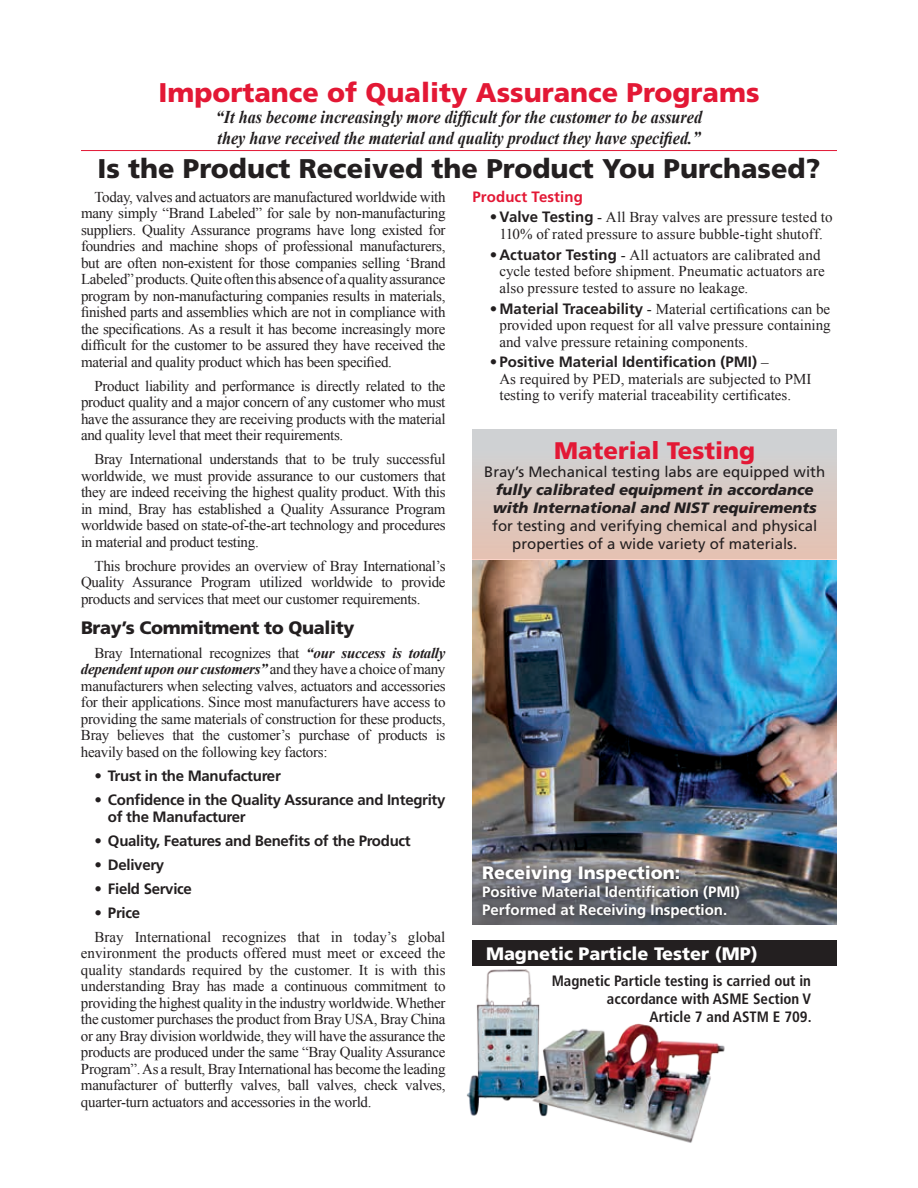
<style>
.page{position:relative;width:918px;height:1188px;background:#fff}
.page>*{position:absolute;margin:0;border:0;box-sizing:border-box;transform-origin:0 0}
.t1{font:900 27px "Frutiger";color:#231f20}
.t2{font:900 27px "Frutiger";color:#e31835}
.t3{font:900 24px "Frutiger";color:#e31835}
.t4{font:italic 700 18px/21px "Times New Roman";color:#231f20;scale:.9 1}
.t5{font:900 18px "Frutiger";color:#fff}
.t6{font:900 18px "Frutiger";letter-spacing:-.02em;color:#231f20}
.t7{font:15px/16.5px "Times New Roman";letter-spacing:-.01em;color:#231f20;text-align:justify}
.t8{font:700 15px/16.5px "Frutiger";letter-spacing:-.02em;color:#231f20}
.t9{font:15px/18px "Frutiger";color:#231f20;text-align:center}
.t10{font:700 condensed 15px/18px "Frutiger";color:#231f20;text-align:right}
.t11{font:italic 900 15px/18px "Frutiger";color:#231f20}
.t12{font:700 15px/18px "Frutiger";color:#fff}
.t13{font:700 15px "Frutiger";color:#231f20}
.t14{font:700 15px "Frutiger";letter-spacing:.005em;color:#e31835}
.s1{font-weight:700;font-style:italic}
.s2{font-family:"Frutiger";font-weight:700}
.s3{font-family:"Times New Roman";font-weight:400}
</style>
<div class="page">
<hr style="left:81px;top:150px;width:756px;height:1px;background:#e31835">
<img style="left:472px;top:559px;width:365px;height:366px">
<svg style="left:476px;top:858px;width:272px;height:67px;background:#626266"></svg>
<div style="left:472px;top:429px;width:365px;height:130px;background:linear-gradient(to bottom,#cdd3d7,#e5c1b1)"></div>
<img style="left:466px;top:969px;width:74px;height:147px">
<img style="left:532px;top:1010px;width:193px;height:133px">
<div style="left:472px;top:940px;width:365px;height:25px;background:#231f20"></div>
<h1 class="t2" style="left:158px;top:76px;width:603px">Importance of Quality Assurance Programs</h1>
<p class="t4" style="left:216px;top:106px;width:542px">“It has become increasingly more difficult for the customer to be assured they have received the material and quality product they have specified.”</p>
<h1 class="t1" style="left:97px;top:152px;width:725px">Is the Product Received the Product You Purchased?</h1>
<p class="t7" style="left:81px;top:188px;width:366px;text-indent:14px">Today, valves and actuators are manufactured worldwide with many simply “Brand Labeled” for sale by non-manufacturing suppliers. Quality Assurance programs have long existed for foundries and machine shops of professional manufacturers, but are often non-existent for those companies selling ‘Brand Labeled” products. Quite often this absence of a quality assurance program by non-manufacturing companies results in materials, finished parts and assemblies which are not in compliance with the specifications. As a result it has become increasingly more difficult for the customer to be assured they have received the material and quality product which has been specified.</p>
<p class="t7" style="left:81px;top:377px;width:366px;text-indent:14px">Product liability and performance is directly related to the product quality and a major concern of any customer who must have the assurance they are receiving products with the material and quality level that meet their requirements.</p>
<p class="t7" style="left:81px;top:451px;width:366px;text-indent:14px">Bray International understands that to be truly successful worldwide, we must provide assurance to our customers that they are indeed receiving the highest quality product. With this in mind, Bray has established a Quality Assurance Program worldwide based on state-of-the-art technology and procedures in material and product testing.</p>
<p class="t7" style="left:81px;top:557px;width:366px;text-indent:14px">This brochure provides an overview of Bray International’s Quality Assurance Program utilized worldwide to provide products and services that meet our customer requirements.</p>
<p class="t6" style="left:81px;top:617px;width:275px">Bray’s Commitment to Quality</p>
<p class="t7" style="left:81px;top:644px;width:366px;text-indent:14px">Bray International recognizes that <span class="s1">“our success is totally dependent upon our customers”</span> and they have a choice of many manufacturers when selecting valves, actuators and accessories for their applications. Since most manufacturers have access to providing the same materials of construction for these products, Bray believes that the customer’s purchase of products is heavily based on the following key factors:</p>
<p class="t8" style="left:94px;top:767px;width:188px">• Trust in the Manufacturer</p>
<p class="t8" style="left:108px;top:791px;width:339px;text-indent:-13px">• Confidence in the Quality Assurance and Integrity of the Manufacturer</p>
<p class="t8" style="left:94px;top:832px;width:318px">• Quality, Features and Benefits of the Product</p>
<p class="t8" style="left:94px;top:856px;width:71px">• Delivery</p>
<p class="t8" style="left:94px;top:880px;width:99px">• Field Service</p>
<p class="t8" style="left:94px;top:904px;width:47px">• Price</p>
<p class="t7" style="left:81px;top:928px;width:366px;text-indent:14px">Bray International recognizes that in today’s global environment the products offered must meet or exceed the quality standards required by the customer. It is with this understanding Bray has made a continuous commitment to providing the highest quality in the industry worldwide. Whether the customer purchases the product from Bray USA, Bray China or any Bray division worldwide, they will have the assurance the products are produced under the same “Bray Quality Assurance Program”. As a result, Bray International has become the leading manufacturer of butterfly valves, ball valves, check valves, quarter-turn actuators and accessories in the world.</p>
<p class="t14" style="left:472px;top:188px;width:112px">Product Testing</p>
<p class="t7" style="left:490px;top:209px;width:344px;text-align:center"><span class="s2">•Valve Testing</span> - All Bray valves are pressure tested to<br>110% of rated pressure to assure bubble-tight shutoff.</p>
<p class="t7" style="left:500px;top:246px;width:327px;text-align:left;text-indent:-10px"><span class="s2">• Actuator Testing</span> - All actuators are calibrated and cycle tested before shipment. Pneumatic actuators are also pressure tested to assure no leakage.</p>
<p class="t7" style="left:500px;top:300px;width:333px;text-indent:-10px"><span class="s2">•Material Traceability</span> - Material certifications can be provided upon request for all valve pressure containing and valve pressure retaining components.</p>
<p class="t13" style="left:490px;top:353px;width:280px">• Positive Material Identification (PMI) <span class="s3">–</span></p>
<p class="t7" style="left:500px;top:370px;width:314px">As required by PED, materials are subjected to PMI testing to verify material traceability certificates.</p>
<h2 class="t3" style="left:554px;top:436px;width:203px">Material Testing</h2>
<p class="t9" style="left:484px;top:462px;width:342px">Bray’s Mechanical testing labs are equipped with</p>
<p class="t11" style="left:493px;top:480px;width:325px">fully calibrated equipment in accordance with International and NIST requirements</p>
<p class="t9" style="left:492px;top:516px;width:327px">for testing and verifying chemical and physical properties of a wide variety of materials.</p>
<p class="t5" style="left:482px;top:862px;width:200px">Receiving Inspection:</p>
<p class="t12" style="left:482px;top:882px;width:259px">Positive Material Identification (PMI)<br>Performed at Receiving Inspection.</p>
<p class="t5" style="left:486px;top:943px;width:273px">Magnetic Particle Tester (MP)</p>
<p class="t10" style="left:552px;top:972px;width:261px">Magnetic Particle testing is carried out in accordance with ASME Section V<br>Article 7 and ASTM E 709.</p>
</div>
